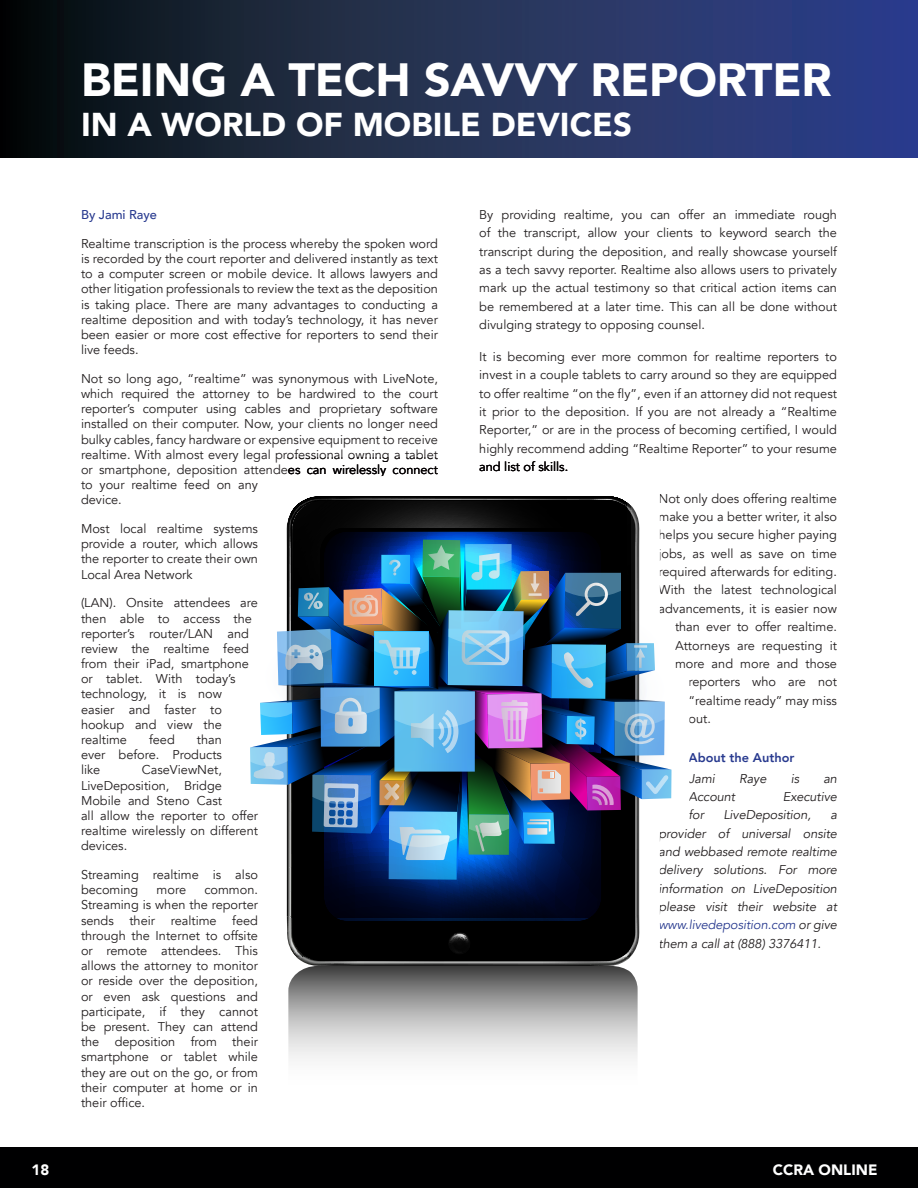
<style>
.page{position:relative;width:918px;height:1188px;background:#fff}
.page>*{position:absolute;margin:0;border:0;box-sizing:border-box;transform-origin:0 0}
.t1{font:900 46.5px "Avenir";letter-spacing:-.005em;color:#fff}
.t2{font:900 33px "Avenir";color:#fff}
.t3{font:900 15px "Avenir";color:#fff}
.t4{font:12.75px/15.1px "Avenir";color:#231f20;text-align:justify}
.t5{font:italic 12.75px/18.3px "Avenir";letter-spacing:-.005em;color:#231f20;text-align:justify}
.SUBHEAD{font:800 12.75px "Avenir";color:#283a8f}
.t6{font:500 12.75px "Avenir";color:#283a8f}
.s1{color:#283a8f}
</style>
<div class="page">
<div style="left:0;top:1148px;width:918px;height:40px;background:#000001"></div>
<svg style="left:0;top:0;width:918px;height:157px;background:#202d50"></svg>
<svg style="left:288px;top:966px;width:350px;height:93px;background:#adadad"></svg>
<div style="left:292px;top:502px;width:343px;height:459px;background:#000"></div>
<svg style="left:288px;top:496px;width:339px;height:44px;background:#292929"></svg>
<svg style="left:287px;top:461px;width:339px;height:203px"></svg>
<svg style="left:392px;top:533px;width:138px;height:83px"></svg>
<svg style="left:292px;top:753px;width:338px;height:203px;background:#000617"></svg>
<svg style="left:392px;top:814px;width:138px;height:82px"></svg>
<img style="left:250px;top:540px;width:422px;height:340px">
<p class="t1" style="left:81px;top:40px;width:752px">BEING A TECH SAVVY REPORTER</p>
<p class="t2" style="left:81px;top:97px;width:553px">IN A WORLD OF MOBILE DEVICES</p>
<p class="t6" style="left:81px;top:204px;width:78px">By Jami Raye</p>
<p class="t4" style="left:81px;top:236px;width:359px">Realtime transcription is the process whereby the spoken word is recorded by the court reporter and delivered instantly as text to a computer screen or mobile device. It allows lawyers and other litigation professionals to review the text as the deposition is taking place. There are many advantages to conducting a realtime deposition and with today’s technology, it has never been easier or more cost effective for reporters to send their live feeds.</p>
<p class="t4" style="left:81px;top:371px;width:359px;text-align:left">Not so long ago, “realtime” was synonymous with LiveNote, which required the attorney to be hardwired to the court reporter’s computer using cables and proprietary software installed on their computer. Now, your clients no longer need bulky cables, fancy hardware or expensive equipment to receive realtime. With almost every legal professional owning a tablet or smartphone, deposition attendees can wirelessly connect to your realtime feed on any<br>device.</p>
<p class="t4" style="left:81px;top:521px;width:179px">Most local realtime systems provide a router, which allows the reporter to create their own Local Area Network</p>
<p class="t4" style="left:81px;top:596px;width:178px;text-align:left">(LAN). Onsite attendees are then able to access the reporter’s router/LAN and review the realtime feed from their iPad, smartphone or tablet. With today’s technology, it is now easier and faster to hookup and view the realtime</p>
<p class="t4" style="left:149px;top:732px;width:27px">feed</p>
<p class="t4" style="left:81px;top:732px;width:143px;text-indent:116px">than ever before. Products like</p>
<p class="t4" style="left:81px;top:763px;width:179px;text-align:left;text-indent:61px">CaseViewNet,<br>LiveDeposition, Bridge<br>Mobile and Steno Cast<br>all allow the reporter to offer realtime wirelessly on different devices.</p>
<p class="t4" style="left:81px;top:867px;width:179px">Streaming realtime is also becoming</p>
<p class="t4" style="left:81px;top:883px;width:179px;text-indent:123px">common.<br>Streaming is when the reporter sends their realtime feed through the Internet to offsite or remote attendees. This allows the attorney to monitor or reside over the deposition, or even ask questions and participate, if they cannot be present. They can attend the deposition from their smartphone or tablet while they are out on the go, or from their computer at home or in their office.</p>
<p class="t4" style="left:157px;top:883px;width:31px">more</p>
<p class="t4" style="left:479px;top:206px;width:359px;line-height:18.3px">By providing realtime, you can offer an immediate rough of the transcript, allow your clients to keyword search the transcript during the deposition, and really showcase yourself as a tech savvy reporter. Realtime also allows users to privately mark up the actual testimony so that critical action items can be remembered at a later time. This can all be done without divulging strategy to opposing counsel.</p>
<p class="t4" style="left:479px;top:348px;width:359px;line-height:18.3px">It is becoming ever more common for realtime reporters to invest in a couple tablets to carry around so they are equipped to offer realtime “on the fly”, even if an attorney did not request it prior to the deposition. If you are not already a “Realtime Reporter,” or are in the process of becoming certified, I would highly recommend adding “Realtime Reporter” to your resume and list of skills.</p>
<p class="t4" style="left:658px;top:491px;width:180px">Not only does offering realtime</p>
<p class="t4" style="left:658px;top:509px;width:180px">make you a better writer, it also</p>
<p class="t4" style="left:658px;top:528px;width:180px">helps you secure higher paying</p>
<p class="t4" style="left:658px;top:546px;width:180px">jobs, as well as save on time</p>
<p class="t4" style="left:658px;top:564px;width:180px">required afterwards for editing.</p>
<p class="t4" style="left:658px;top:583px;width:180px">With the latest technological</p>
<p class="t4" style="left:658px;top:601px;width:180px">advancements, it is easier now</p>
<p class="t4" style="left:675px;top:619px;width:164px">than ever to offer realtime.</p>
<p class="t4" style="left:675px;top:638px;width:164px">Attorneys are requesting it</p>
<p class="t4" style="left:675px;top:656px;width:163px">more and more and those</p>
<p class="t4" style="left:688px;top:674px;width:150px">reporters who are not</p>
<p class="t4" style="left:688px;top:693px;width:150px">“realtime ready” may miss</p>
<p class="t4" style="left:688px;top:711px;width:24px">out.</p>
<p class="SUBHEAD" style="left:688px;top:747px;width:108px">About the Author</p>
<p class="t5" style="left:688px;top:769px;width:28px">Jami</p>
<p class="t5" style="left:739px;top:769px;width:29px">Raye</p>
<p class="t5" style="left:791px;top:769px;width:10px">is</p>
<p class="t5" style="left:823px;top:769px;width:15px">an</p>
<p class="t5" style="left:688px;top:788px;width:48px">Account</p>
<p class="t5" style="left:783px;top:788px;width:56px">Executive</p>
<p class="t5" style="left:688px;top:806px;width:17px">for</p>
<p class="t5" style="left:723px;top:806px;width:89px">LiveDeposition,</p>
<p class="t5" style="left:658px;top:806px;width:180px;text-indent:172px">a provider of universal onsite and webbased remote realtime delivery solutions. For more information on LiveDeposition please visit their website at <span class="s1">www.livedeposition.com</span> or give them a call at (888) 3376411.</p>
<p class="t3" style="left:32px;top:1157px;width:19px">18</p>
<p class="t3" style="left:773px;top:1157px;width:106px">CCRA ONLINE</p>
</div>
